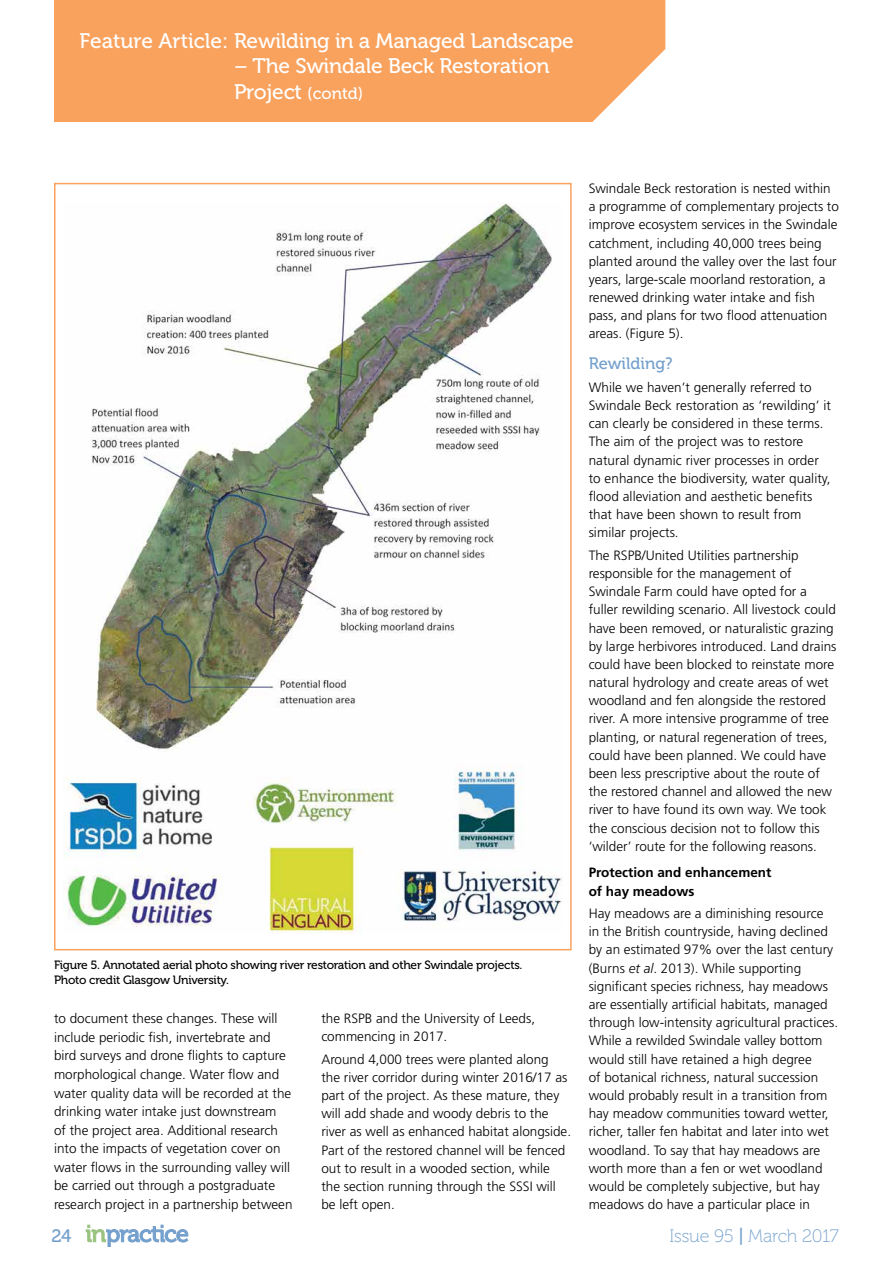
<style>
.page{position:relative;width:893px;height:1263px;background:#fff}
.page>*{position:absolute;margin:0;border:0;box-sizing:border-box;transform-origin:0 0}
.t1{font:21px/25.2px "Museo 500";letter-spacing:-.01em;color:#fff}
.t2{font:18px "Museo 100";letter-spacing:-.01em;color:#74a0cd}
.t3{font:18px "Museo 500";color:#74a0cd}
.t4{font:16.5px "Museo 500";color:#74a0cd}
.t5{font:300 13.5px/18.1px "Frutiger LT Std";color:#000}
.t6{font:700 13.5px/18.1px "Frutiger";color:#000}
.t7{font:12px/15px "Museo 500";letter-spacing:-.02em;color:#000}
.s1{font-size:16.5px}
.s2{font-style:italic}
.s3{font-family:"Museo 500"}
</style>
<div class="page">
<svg style="left:86px;top:1224px;width:103px;height:23px"></svg>
<div style="left:54px;top:0;width:611px;height:122px;background:#f9a25e"></div>
<img style="left:64px;top:203px;width:499px;height:730px">
<h1 class="t1" style="left:80px;top:29px;width:496px">Feature Article: Rewilding in a Managed Landscape</h1>
<h1 class="t1" style="left:234px;top:54px;width:317px">– The Swindale Beck Restoration<br>Project <span class="s1">(contd)</span></h1>
<p class="t7" style="left:54px;top:957px;width:470px">Figure 5. Annotated aerial photo showing river restoration and other Swindale projects.<br>Photo credit Glasgow University.</p>
<p class="t5" style="left:321px;top:1010px;width:215px">the RSPB and the University of Leeds, commencing in 2017.</p>
<p class="t5" style="left:321px;top:1050px;width:251px">Around 4,000 trees were planted along<br>the river corridor during winter 2016/17 as part of the project. As these mature, they will add shade and woody debris to the river as well as enhanced habitat alongside.<br>Part of the restored channel will be fenced out to result in a wooded section, while the section running through the SSSI will be left open.</p>
<p class="t5" style="left:54px;top:1009px;width:240px;line-height:18.6px">to document these changes. These will include periodic fish, invertebrate and bird surveys and drone flights to capture morphological change. Water flow and water quality data will be recorded at the drinking water intake just downstream<br>of the project area. Additional research into the impacts of vegetation cover on water flows in the surrounding valley will be carried out through a postgraduate research project in a partnership between</p>
<p class="t5" style="left:589px;top:179px;width:252px">Swindale Beck restoration is nested within a programme of complementary projects to improve ecosystem services in the Swindale catchment, including 40,000 trees being planted around the valley over the last four years, large-scale moorland restoration, a renewed drinking water intake and fish pass, and plans for two flood attenuation areas. (Figure 5).</p>
<p class="t4" style="left:589px;top:355px;width:86px">Rewilding?</p>
<p class="t5" style="left:589px;top:378px;width:244px">While we haven’t generally referred to Swindale Beck restoration as ‘rewilding’ it can clearly be considered in these terms.<br>The aim of the project was to restore natural dynamic river processes in order to enhance the biodiversity, water quality, flood alleviation and aesthetic benefits that have been shown to result from similar projects.</p>
<p class="t5" style="left:589px;top:546px;width:249px">The RSPB/United Utilities partnership responsible for the management of Swindale Farm could have opted for a fuller rewilding scenario. All livestock could have been removed, or naturalistic grazing by large herbivores introduced. Land drains could have been blocked to reinstate more natural hydrology and create areas of wet woodland and fen alongside the restored river. A more intensive programme of tree planting, or natural regeneration of trees, could have been planned. We could have been less prescriptive about the route of the restored channel and allowed the new river to have found its own way. We took the conscious decision not to follow this ‘wilder’ route for the following reasons.</p>
<p class="t6" style="left:589px;top:864px;width:184px">Protection and enhancement of hay meadows</p>
<p class="t5" style="left:589px;top:904px;width:251px">Hay meadows are a diminishing resource<br>in the British countryside, having declined by an estimated 97% over the last century (Burns <span class="s2">et al</span>. 2013). While supporting significant species richness, hay meadows are essentially artificial habitats, managed through low-intensity agricultural practices.<br>While a rewilded Swindale valley bottom would still have retained a high degree<br>of botanical richness, natural succession would probably result in a transition from hay meadow communities toward wetter, richer, taller fen habitat and later into wet woodland. To say that hay meadows are worth more than a fen or wet woodland would be completely subjective, but hay meadows do have a particular place in</p>
<h2 class="t3" style="left:51px;top:1225px;width:21px">24</h2>
<h2 class="t2" style="left:670px;top:1226px;width:171px">Issue 95 <span class="s3">|</span> March 2017</h2>
</div>
